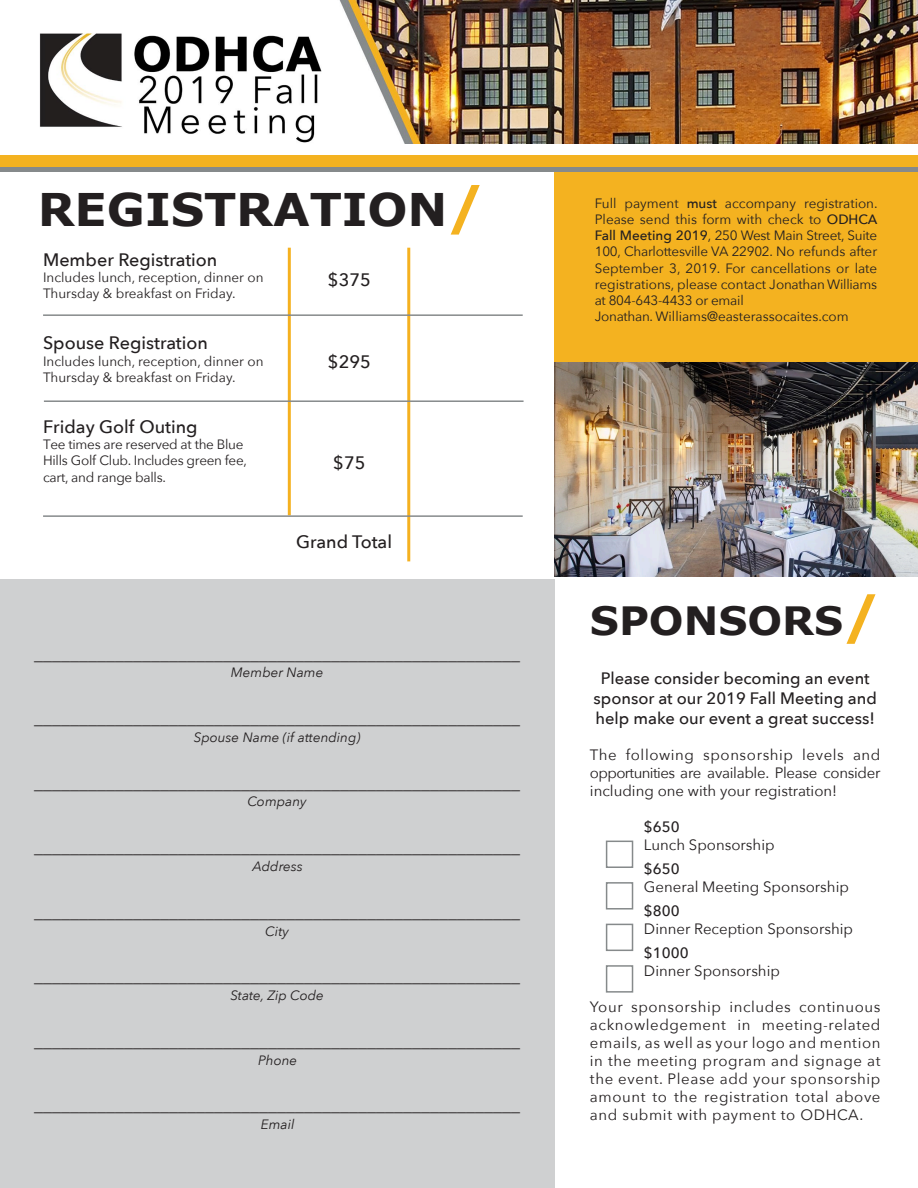
<style>
.page{position:relative;width:918px;height:1188px;background:#fff}
.page>*{position:absolute;margin:0;border:0;box-sizing:border-box;transform-origin:0 0}
.t1{font:700 45px "Verdana";color:#231f20;scale:1.05 1}
.t2{font:700 39px "Verdana";color:#231f20;scale:1.05 1}
.t3{font:18px "Minion Pro";color:#231f20}
.t4{font:500 18px "Avenir Next";color:#231f20}
.t5{font:500 16.5px/19.8px "Avenir Next";color:#231f20;text-align:center}
.t6{font:15px/18px "Avenir Next";color:#231f20;text-align:justify}
.t7{font:500 15px "Avenir Next";color:#231f20}
.t8{font:13.5px/16.2px "Avenir Next";color:#231f20;text-align:justify}
.t9{font:13.5px/16.2px "Avenir Next";letter-spacing:-.02em;color:#231f20}
.t10{font:italic 13.5px "Avenir Next";color:#231f20}
.s1{font-size:54px;color:#f4b220}
.s2{font-weight:500}
</style>
<div class="page">
<div style="left:554px;top:161px;width:364px;height:416px;background:#f4b220"></div>
<div style="left:0;top:155px;width:918px;height:12px;background:#f4b220"></div>
<div style="left:0;top:167px;width:918px;height:5px;background:#868a8b"></div>
<div style="left:0;top:579px;width:555px;height:609px;background:#cfd0d1"></div>
<hr style="left:288px;top:248px;width:3px;height:267px;background:#f5b120">
<hr style="left:407px;top:248px;width:3px;height:313px;background:#f5b120">
<hr style="left:43px;top:314px;width:480px;height:2px;background:#868a8b">
<hr style="left:44px;top:400px;width:480px;height:2px;background:#868a8b">
<hr style="left:43px;top:515px;width:480px;height:2px;background:#868a8b">
<img style="left:554px;top:363px;width:364px;height:214px">
<div style="left:606px;top:841px;width:27px;height:27px;border:2px solid #868a8b"></div>
<div style="left:606px;top:882px;width:27px;height:28px;border:2px solid #868a8b"></div>
<div style="left:606px;top:924px;width:27px;height:27px;border:2px solid #868a8b"></div>
<div style="left:606px;top:965px;width:27px;height:28px;border:2px solid #868a8b"></div>
<img style="left:39px;top:0;width:879px;height:144px">
<p class="t1" style="left:38px;top:180px;width:427px">REGISTRATION<span class="s1">/</span></p>
<p class="t4" style="left:43px;top:244px;width:176px">Member Registration</p>
<p class="t8" style="left:43px;top:269px;width:222px">Includes lunch, reception, dinner on</p>
<p class="t8" style="left:43px;top:285px;width:194px">Thursday &amp; breakfast on Friday.</p>
<p class="t4" style="left:43px;top:328px;width:166px">Spouse Registration</p>
<p class="t8" style="left:43px;top:352px;width:222px">Includes lunch, reception, dinner on</p>
<p class="t8" style="left:43px;top:368px;width:194px">Thursday &amp; breakfast on Friday.</p>
<p class="t4" style="left:43px;top:411px;width:156px">Friday Golf Outing</p>
<p class="t9" style="left:43px;top:436px;width:205px">Tee times are reserved at the Blue<br>Hills Golf Club. Includes green fee, cart, and range balls.</p>
<p class="t4" style="left:328px;top:265px;width:44px">$375</p>
<p class="t4" style="left:328px;top:347px;width:44px">$295</p>
<p class="t4" style="left:333px;top:447px;width:34px">$75</p>
<p class="t4" style="left:296px;top:526px;width:97px">Grand Total</p>
<p class="t3" style="left:34px;top:642px;width:488px">______________________________________________________</p>
<p class="t10" style="left:231px;top:661px;width:94px">Member Name</p>
<p class="t3" style="left:34px;top:707px;width:488px">______________________________________________________</p>
<p class="t10" style="left:194px;top:726px;width:168px">Spouse Name (if attending)</p>
<p class="t3" style="left:34px;top:771px;width:488px">______________________________________________________</p>
<p class="t10" style="left:247px;top:790px;width:61px">Company</p>
<p class="t3" style="left:34px;top:836px;width:488px">______________________________________________________</p>
<p class="t10" style="left:253px;top:855px;width:52px">Address</p>
<p class="t3" style="left:34px;top:900px;width:488px">______________________________________________________</p>
<p class="t10" style="left:265px;top:919px;width:25px">City</p>
<p class="t3" style="left:34px;top:965px;width:488px">______________________________________________________</p>
<p class="t10" style="left:230px;top:984px;width:95px">State, Zip Code</p>
<p class="t3" style="left:34px;top:1029px;width:488px">______________________________________________________</p>
<p class="t10" style="left:258px;top:1048px;width:41px">Phone</p>
<p class="t3" style="left:34px;top:1094px;width:488px">______________________________________________________</p>
<p class="t10" style="left:261px;top:1113px;width:35px">Email</p>
<p class="t8" style="left:595px;top:194px;width:284px">Full payment <span class="s2">must</span> accompany registration.<br>Please send this form with check to <span class="s2">ODHCA Fall Meeting 2019</span>, 250 West Main Street, Suite 100, Charlottesville VA 22902. No refunds after September 3, 2019. For cancellations or late registrations, please contact Jonathan Williams at 804-643-4433 or email</p>
<p class="t8" style="left:595px;top:308px;width:255px">Jonathan. Williams@easterassocaites.com</p>
<p class="t2" style="left:590px;top:596px;width:278px">SPONSORS<span class="s1">/</span></p>
<p class="t5" style="left:594px;top:668px;width:285px">Please consider becoming an event sponsor at our 2019 Fall Meeting and help make our event a great success!</p>
<p class="t6" style="left:590px;top:745px;width:292px">The following sponsorship levels and opportunities are available. Please consider including one with your registration!</p>
<p class="t7" style="left:644px;top:814px;width:37px">$650</p>
<p class="t6" style="left:644px;top:835px;width:132px">Lunch Sponsorship</p>
<p class="t7" style="left:644px;top:856px;width:37px">$650</p>
<p class="t6" style="left:644px;top:877px;width:206px">General Meeting Sponsorship</p>
<p class="t7" style="left:644px;top:898px;width:37px">$800</p>
<p class="t6" style="left:644px;top:919px;width:211px">Dinner Reception Sponsorship</p>
<p class="t7" style="left:644px;top:940px;width:46px">$1000</p>
<p class="t6" style="left:644px;top:961px;width:138px">Dinner Sponsorship</p>
<p class="t6" style="left:590px;top:997px;width:292px">Your sponsorship includes continuous acknowledgement in meeting-related emails, as well as your logo and mention in the meeting program and signage at the event. Please add your sponsorship amount to the registration total above and submit with payment to ODHCA.</p>
</div>
